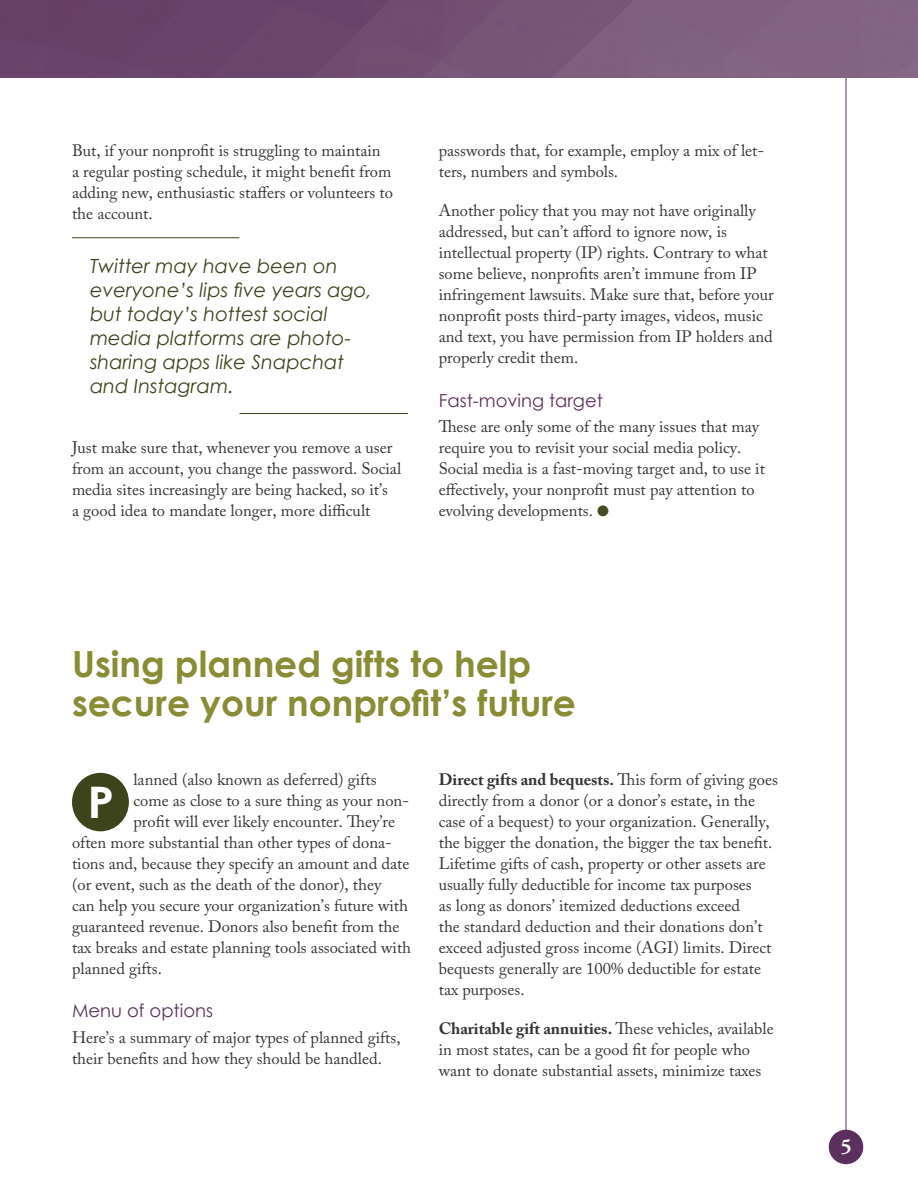
<style>
.page{position:relative;width:918px;height:1188px;background:#fff}
.page>*{position:absolute;margin:0;border:0;box-sizing:border-box;transform-origin:0 0}
.t1{font:700 43.5px "Century Gothic";color:#fff;scale:1.1 1}
.t2{font:700 36px/39px "Century Gothic";color:#8a8c35}
.t3{font:700 21px "Adobe Garamond Pro";color:#fff}
.t4{font:italic 19.5px/24px "Century Gothic";color:#3d441c}
.t5{font:18px "Century Gothic";color:#5c305e}
.t6{font:16.5px/21px "Adobe Caslon Pro";color:#363536}
.s1{color:#474b25}
.s2{font-weight:700}
</style>
<div class="page">
<hr style="left:846px;top:78px;width:1px;height:1054px;background:#5c305e">
<div style="left:829px;top:1130px;width:34px;height:34px;background:#5c305e;border-radius:50%"></div>
<img style="left:0;top:0;width:918px;height:78px">
<div style="left:72px;top:773px;width:57px;height:58px;background:#3d441c;border-radius:50%"></div>
<hr style="left:239px;top:413px;width:169px;height:1px;background:#3d441c">
<hr style="left:72px;top:237px;width:167px;height:1px;background:#3d441c">
<p class="t6" style="left:72px;top:140px;width:323px">But, if your nonprofit is struggling to maintain<br>a regular posting schedule, it might benefit from adding new, enthusiastic staffers or volunteers to the account.</p>
<p class="t4" style="left:90px;top:254px;width:283px">Twitter may have been on everyone’s lips five years ago, but today’s hottest social media platforms are photo&shy;sharing apps like Snapchat and Instagram.</p>
<p class="t6" style="left:72px;top:437px;width:331px">Just make sure that, whenever you remove a user from an account, you change the password. Social media sites increasingly are being hacked, so it’s<br>a good idea to mandate longer, more difficult</p>
<p class="t6" style="left:439px;top:140px;width:327px">passwords that, for example, employ a mix of let&shy;ters, numbers and symbols.</p>
<p class="t6" style="left:439px;top:200px;width:336px">Another policy that you may not have originally addressed, but can’t afford to ignore now, is intellectual property (IP) rights. Contrary to what some believe, nonprofits aren’t immune from IP infringement lawsuits. Make sure that, before your nonprofit posts third-party images, videos, music and text, you have permission from IP holders and properly credit them.</p>
<p class="t5" style="left:439px;top:389px;width:166px">Fast-moving target</p>
<p class="t6" style="left:439px;top:416px;width:328px">These are only some of the many issues that may require you to revisit your social media policy.<br>Social media is a fast-moving target and, to use it effectively, your nonprofit must pay attention to evolving developments. <span class="s1">●</span></p>
<h2 class="t2" style="left:72px;top:643px;width:505px">Using planned gifts to help secure your nonprofit’s future</h2>
<p class="t6" style="left:133px;top:769px;width:245px">lanned (also known as deferred) gifts</p>
<p class="t6" style="left:133px;top:790px;width:277px">come as close to a sure thing as your non-</p>
<p class="t6" style="left:133px;top:811px;width:263px">profit will ever likely encounter. They’re</p>
<p class="t6" style="left:72px;top:832px;width:321px">often more substantial than other types of dona-</p>
<p class="t6" style="left:72px;top:853px;width:339px">tions and, because they specify an amount and date</p>
<p class="t6" style="left:72px;top:874px;width:311px">(or event, such as the death of the donor), they</p>
<p class="t6" style="left:72px;top:895px;width:337px">can help you secure your organization’s future with</p>
<p class="t6" style="left:72px;top:916px;width:329px">guaranteed revenue. Donors also benefit from the</p>
<p class="t6" style="left:72px;top:937px;width:341px">tax breaks and estate planning tools associated with</p>
<p class="t6" style="left:72px;top:958px;width:91px">planned gifts.</p>
<p class="t5" style="left:72px;top:1000px;width:143px">Menu of options</p>
<p class="t6" style="left:72px;top:1027px;width:330px">Here’s a summary of major types of planned gifts, their benefits and how they should be handled.</p>
<h1 class="t1" style="left:87px;top:775px;width:26px">P</h1>
<p class="t6" style="left:439px;top:769px;width:341px"><span class="s2">Direct gifts and bequests.</span> This form of giving goes directly from a donor (or a donor’s estate, in the case of a bequest) to your organization. Generally, the bigger the donation, the bigger the tax benefit.<br>Lifetime gifts of cash, property or other assets are usually fully deductible for income tax purposes<br>as long as donors’ itemized deductions exceed<br>the standard deduction and their donations don’t exceed adjusted gross income (AGI) limits. Direct bequests generally are 100% deductible for estate tax purposes.</p>
<p class="t6" style="left:439px;top:1018px;width:337px"><span class="s2">Charitable gift annuities.</span> These vehicles, available in most states, can be a good fit for people who want to donate substantial assets, minimize taxes</p>
<p class="t3" style="left:841px;top:1134px;width:12px">5</p>
</div>
